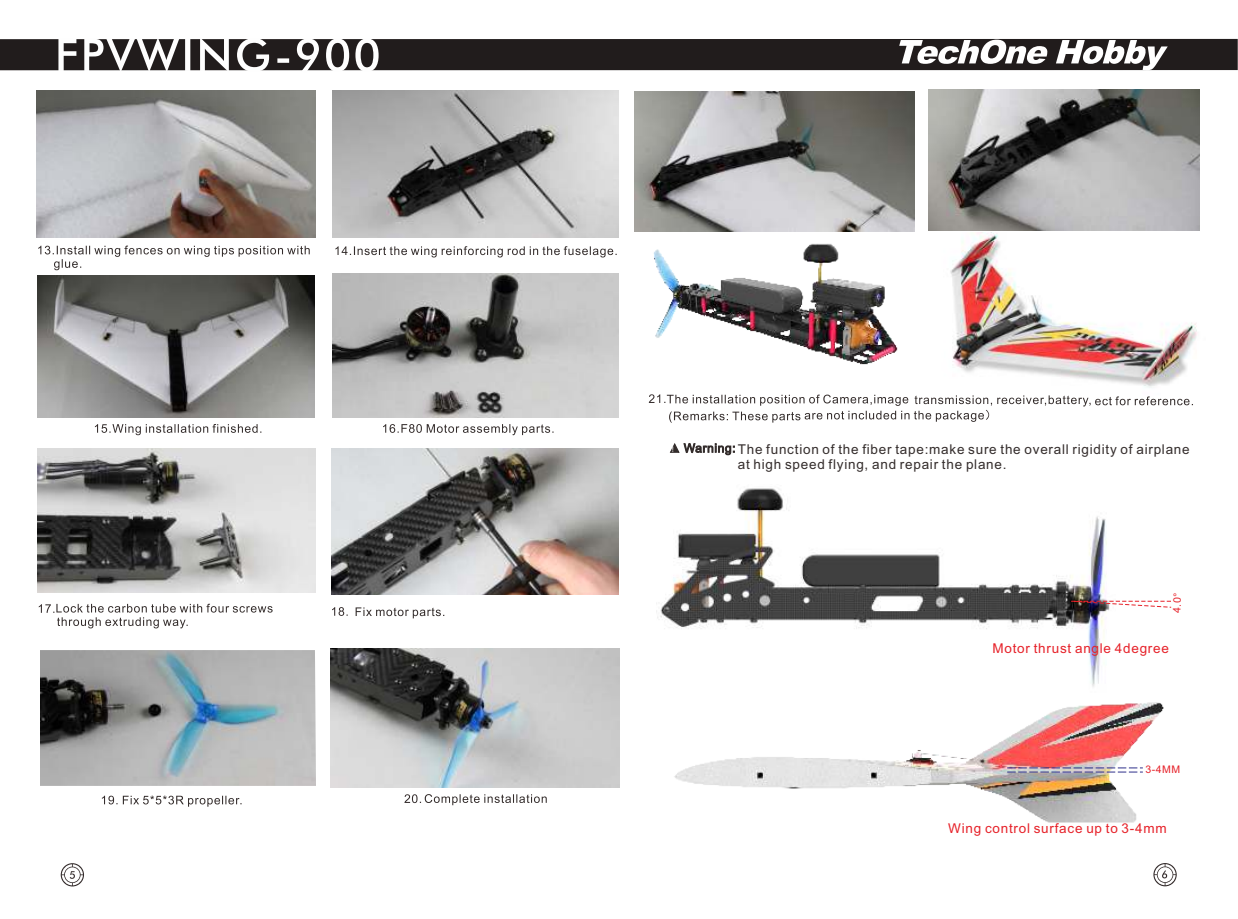
<style>
.page{position:relative;width:1238px;height:919px;background:#fff}
.page>*{position:absolute;margin:0;border:0;box-sizing:border-box;transform-origin:0 0}
.t1{font:13.5px/15.1px "Arial";letter-spacing:.055em;color:#332c2b}
.t2{font:13.5px "Arial";letter-spacing:.055em;color:#e62129}
.t3{font:10.5px "Arial";color:#e62129}
.t4{font:7.5px "Arial";color:#fefefe}
.s1{font-family:"Microsoft Ya Hei";font-size:12px}
.s2{font-size:12px}
</style>
<div class="page">
<svg style="left:61px;top:863px;width:23px;height:23px"></svg>
<svg style="left:1153px;top:863px;width:23px;height:23px"></svg>
<div style="left:0;top:39px;width:1237px;height:31px;background:#211c1c"></div>
<svg style="left:899px;top:40px;width:268px;height:30px"></svg>
<svg style="left:58px;top:39px;width:320px;height:32px"></svg>
<img style="left:37px;top:90px;width:278px;height:147px">
<svg style="left:38px;top:245px;width:272px;height:25px"></svg>
<img style="left:332px;top:90px;width:286px;height:148px">
<svg style="left:335px;top:246px;width:281px;height:11px"></svg>
<img style="left:37px;top:275px;width:277px;height:142px">
<svg style="left:95px;top:424px;width:166px;height:11px"></svg>
<img style="left:332px;top:274px;width:287px;height:143px">
<svg style="left:383px;top:424px;width:170px;height:11px"></svg>
<img style="left:37px;top:448px;width:278px;height:145px">
<img style="left:331px;top:448px;width:287px;height:147px">
<img style="left:40px;top:650px;width:276px;height:135px">
<img style="left:331px;top:648px;width:288px;height:139px">
<img style="left:634px;top:91px;width:280px;height:140px">
<img style="left:928px;top:90px;width:271px;height:140px">
<img style="left:653px;top:243px;width:245px;height:122px">
<img style="left:950px;top:232px;width:247px;height:156px">
<svg style="left:355px;top:607px;width:89px;height:11px"></svg>
<svg style="left:39px;top:603px;width:233px;height:25px"></svg>
<svg style="left:332px;top:607px;width:16px;height:9px"></svg>
<svg style="left:102px;top:795px;width:139px;height:11px"></svg>
<svg style="left:404px;top:794px;width:142px;height:11px"></svg>
<svg style="left:648px;top:394px;width:544px;height:28px"></svg>
<img style="left:656px;top:488px;width:454px;height:189px">
<svg style="left:1057px;top:600px;width:114px;height:7px"></svg>
<img style="left:674px;top:677px;width:490px;height:146px">
<svg style="left:1007px;top:767px;width:135px;height:5px"></svg>
<p class="t1" style="left:737px;top:442px;width:453px;text-indent:-69px"><span class="s1">▲</span> <span class="s2">Warning:</span> The function of the fiber tape:make sure the overall rigidity of airplane at high speed flying, and repair the plane.</p>
<p class="t4" style="left:671px;top:446px;width:4px">!</p>
<p class="t3" style="left:1172px;top:612px;width:22px;rotate:-88deg">4.0°</p>
<p class="t2" style="left:992px;top:642px;width:178px">Motor thrust angle 4degree</p>
<p class="t3" style="left:1145px;top:765px;width:37px">3-4MM</p>
<p class="t2" style="left:948px;top:822px;width:220px">Wing control surface up to 3-4mm</p>
</div>
